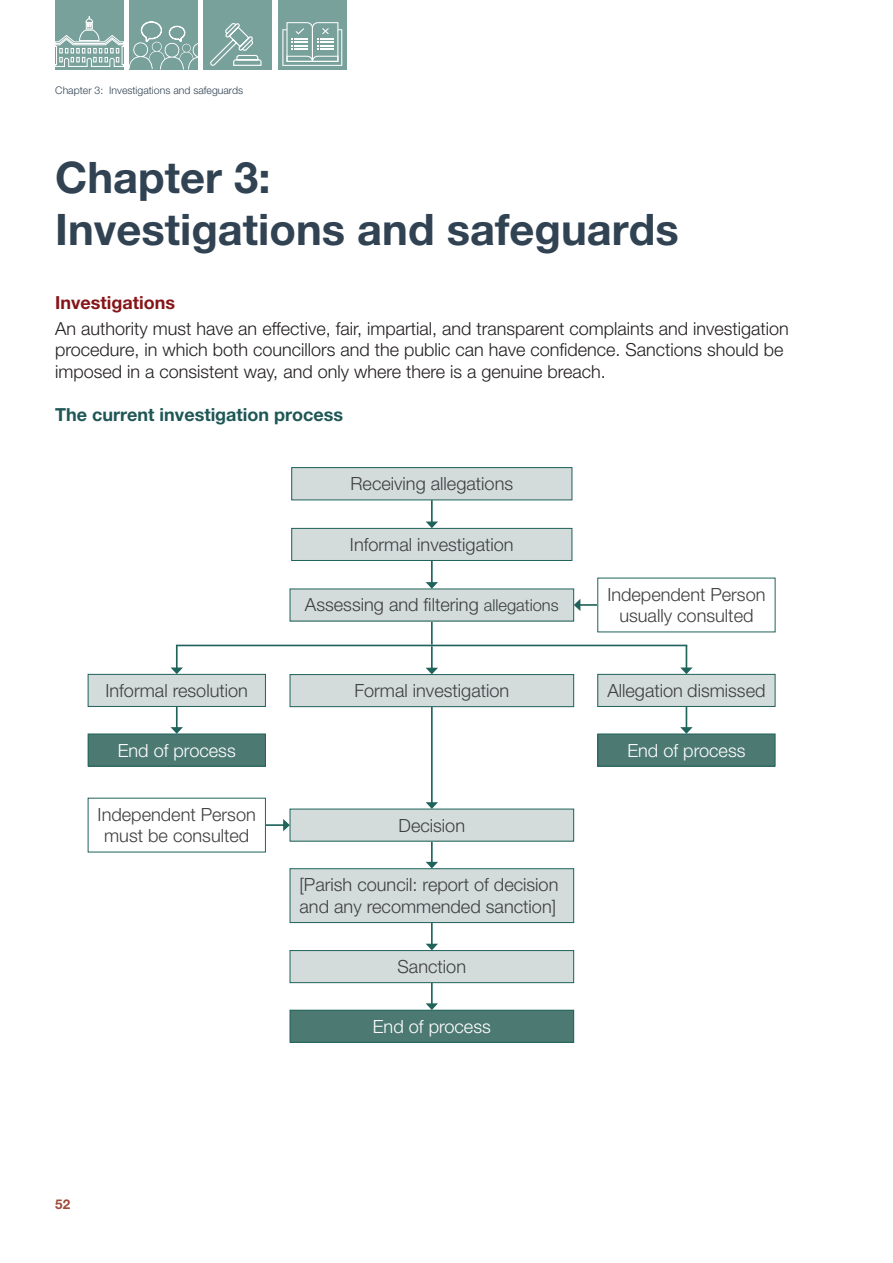
<style>
.page{position:relative;width:893px;height:1263px;background:#fff}
.page>*{position:absolute;margin:0;border:0;box-sizing:border-box;transform-origin:0 0}
.Chapter_Title_Headin{font:700 43.5px/52.2px "Helvetica Neue LT Pro";color:#314353}
._7_Body_Text_larger{font:300 18.15px/21.8px "Helvetica Neue LT Pro";color:#3e3e3f;text-align:center}
.t1{font:300 18.15px "Helvetica Neue LT Pro";color:#fff}
.BODY_BLACK{font:300 18px/21.6px "Helvetica Neue LT Pro";color:#231f20}
.Sub_Heading_Red{font:700 18px "Helvetica Neue LT Pro";color:#1e5755}
.Sub_Heading_Red-2{font:700 18px "Helvetica Neue LT Pro";color:#861518}
.t2{font:700 13.5px "Helvetica Neue LT Pro";color:#9e4b3a}
.t3{font:300 10.5px "Helvetica Neue LT Pro";color:#314353}
.s1{font-size:16.5px}
</style>
<div class="page">
<div style="left:55px;top:0;width:69px;height:69px;background:#78a19c"></div>
<div style="left:129px;top:0;width:69px;height:70px;background:#78a19c"></div>
<div style="left:278px;top:0;width:69px;height:69px;background:#78a19c"></div>
<div style="left:203px;top:0;width:69px;height:69px;background:#78a19c"></div>
<svg style="left:55px;top:16px;width:143px;height:53px"></svg>
<svg style="left:210px;top:23px;width:52px;height:43px"></svg>
<svg style="left:282px;top:22px;width:60px;height:44px"></svg>
<hr style="left:262px;top:824px;width:22px;height:2px;background:#1f635b">
<svg style="left:283px;top:819px;width:7px;height:12px"></svg>
<hr style="left:579px;top:604px;width:23px;height:2px;background:#1f635b">
<svg style="left:574px;top:599px;width:6px;height:12px"></svg>
<hr style="left:176px;top:645px;width:2px;height:23px;background:#1f635b">
<svg style="left:171px;top:667px;width:12px;height:7px"></svg>
<svg style="left:680px;top:645px;width:13px;height:29px"></svg>
<hr style="left:431px;top:621px;width:2px;height:24px;background:#1f635b">
<hr style="left:176px;top:645px;width:511px;height:1px;background:#1f635b">
<div style="left:292px;top:468px;width:280px;height:32px;background:#d3dbdb"></div>
<div style="left:291px;top:467px;width:281px;height:33px;border:1px solid #1f635b"></div>
<hr style="left:431px;top:500px;width:2px;height:22px;background:#1f635b">
<svg style="left:426px;top:521px;width:12px;height:7px"></svg>
<div style="left:292px;top:528px;width:280px;height:32px;background:#d3dbdb"></div>
<div style="left:291px;top:528px;width:281px;height:33px;border:1px solid #1f635b"></div>
<hr style="left:431px;top:561px;width:2px;height:22px;background:#1f635b">
<svg style="left:426px;top:582px;width:12px;height:7px"></svg>
<hr style="left:431px;top:646px;width:2px;height:23px;background:#1f635b">
<svg style="left:426px;top:668px;width:12px;height:6px"></svg>
<hr style="left:431px;top:706px;width:2px;height:97px;background:#1f635b">
<svg style="left:426px;top:802px;width:12px;height:7px"></svg>
<hr style="left:431px;top:840px;width:2px;height:23px;background:#1f635b">
<svg style="left:426px;top:862px;width:12px;height:6px"></svg>
<hr style="left:431px;top:922px;width:2px;height:23px;background:#1f635b">
<svg style="left:426px;top:944px;width:12px;height:6px"></svg>
<hr style="left:431px;top:982px;width:2px;height:22px;background:#1f635b">
<svg style="left:426px;top:1003px;width:12px;height:7px"></svg>
<div style="left:290px;top:589px;width:284px;height:32px;background:#d3dbdb"></div>
<div style="left:290px;top:674px;width:284px;height:33px;background:#d3dbdb"></div>
<div style="left:290px;top:674px;width:284px;height:33px;border:1px solid #1f635b"></div>
<div style="left:290px;top:809px;width:284px;height:32px;background:#d3dbdb"></div>
<div style="left:290px;top:869px;width:284px;height:53px;background:#d3dbdb"></div>
<div style="left:290px;top:868px;width:284px;height:55px;border:1px solid #1f635b"></div>
<div style="left:290px;top:950px;width:284px;height:33px;background:#d3dbdb"></div>
<div style="left:290px;top:950px;width:284px;height:33px;border:1px solid #1f635b"></div>
<div style="left:290px;top:1010px;width:284px;height:32px;background:#4d7973"></div>
<div style="left:290px;top:1010px;width:284px;height:32px;border:1px solid #1f635b"></div>
<hr style="left:176px;top:706px;width:2px;height:22px;background:#1f635b">
<svg style="left:171px;top:727px;width:12px;height:7px"></svg>
<div style="left:88px;top:674px;width:177px;height:32px;background:#d3dbdb"></div>
<div style="left:88px;top:674px;width:178px;height:33px;border:1px solid #1f635b"></div>
<div style="left:88px;top:734px;width:177px;height:32px;background:#4d7973"></div>
<div style="left:88px;top:734px;width:178px;height:32px;border:1px solid #1f635b"></div>
<svg style="left:680px;top:707px;width:13px;height:27px"></svg>
<div style="left:598px;top:674px;width:177px;height:32px;background:#d3dbdb"></div>
<div style="left:598px;top:674px;width:177px;height:33px;border:1px solid #1f635b"></div>
<div style="left:598px;top:734px;width:177px;height:32px;background:#4d7973"></div>
<div style="left:598px;top:734px;width:177px;height:32px;border:1px solid #1f635b"></div>
<div style="left:598px;top:578px;width:177px;height:54px;background:#fff"></div>
<div style="left:88px;top:798px;width:177px;height:54px;background:#fff"></div>
<p class="t3" style="left:55px;top:83px;width:189px">Chapter 3: Investigations and safeguards</p>
<p class="Chapter_Title_Headin" style="left:55px;top:150px;width:625px">Chapter 3:<br>Investigations and safeguards</p>
<p class="Sub_Heading_Red-2" style="left:55px;top:291px;width:121px">Investigations</p>
<p class="BODY_BLACK" style="left:55px;top:317px;width:735px">An authority must have an effective, fair, impartial, and transparent complaints and investigation procedure, in which both councillors and the public can have confidence. Sanctions should be imposed in a consistent way, and only where there is a genuine breach.</p>
<p class="Sub_Heading_Red" style="left:55px;top:403px;width:290px">The current investigation process</p>
<p class="_7_Body_Text_larger" style="left:350px;top:472px;width:164px">Receiving allegations</p>
<p class="_7_Body_Text_larger" style="left:350px;top:533px;width:165px">Informal investigation</p>
<p class="_7_Body_Text_larger" style="left:305px;top:594px;width:255px">Assessing and filtering <span class="s1">allegations</span></p>
<p class="_7_Body_Text_larger" style="left:607px;top:583px;width:160px">Independent Person usually consulted</p>
<p class="_7_Body_Text_larger" style="left:105px;top:679px;width:144px">Informal resolution</p>
<p class="_7_Body_Text_larger" style="left:354px;top:679px;width:156px">Formal investigation</p>
<p class="t1" style="left:118px;top:739px;width:120px">End of process</p>
<p class="_7_Body_Text_larger" style="left:98px;top:803px;width:160px">Independent Person must be consulted</p>
<p class="_7_Body_Text_larger" style="left:399px;top:814px;width:68px">Decision</p>
<p class="_7_Body_Text_larger" style="left:300px;top:873px;width:260px;text-align:left">[Parish council: report of decision and any recommended sanction]</p>
<p class="_7_Body_Text_larger" style="left:398px;top:955px;width:70px">Sanction</p>
<p class="t1" style="left:373px;top:1015px;width:120px">End of process</p>
<p class="_7_Body_Text_larger" style="left:607px;top:679px;width:160px">Allegation dismissed</p>
<p class="t1" style="left:627px;top:739px;width:120px">End of process</p>
<p class="t2" style="left:55px;top:1196px;width:17px">52</p>
</div>
